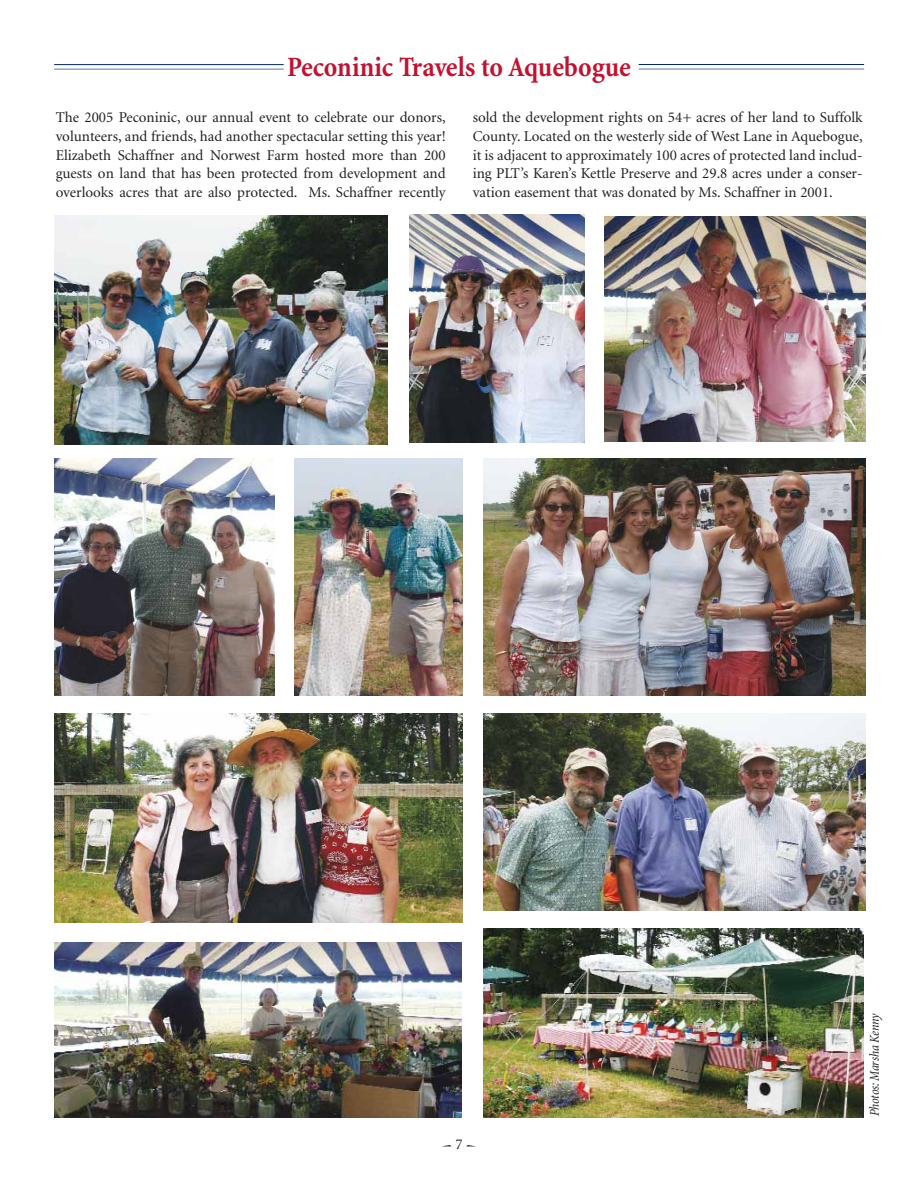
<style>
.page{position:relative;width:918px;height:1188px;background:#fff}
.page>*{position:absolute;margin:0;border:0;box-sizing:border-box;transform-origin:0 0}
.t1{font:700 condensed 28.5px "Minion";letter-spacing:-.005em;color:#c41130}
.t2{font:15px/18.8px "Minion";color:#231f20;text-align:justify}
.t3{font:italic condensed 13.5px "Minion";letter-spacing:-.015em;color:#231f20}
</style>
<div class="page">
<hr style="left:639px;top:64px;width:225px;height:1px;background:#002a5c">
<hr style="left:639px;top:69px;width:225px;height:1px;background:#61769f">
<hr style="left:54px;top:64px;width:230px;height:1px;background:#002a5c">
<hr style="left:54px;top:69px;width:230px;height:1px;background:#61769f">
<img style="left:54px;top:216px;width:334px;height:228px">
<img style="left:604px;top:216px;width:262px;height:226px">
<img style="left:410px;top:214px;width:175px;height:228px">
<img style="left:483px;top:713px;width:383px;height:198px">
<img style="left:54px;top:713px;width:408px;height:210px">
<img style="left:54px;top:459px;width:220px;height:236px">
<img style="left:295px;top:459px;width:168px;height:236px">
<img style="left:483px;top:459px;width:383px;height:236px">
<img style="left:483px;top:928px;width:381px;height:190px">
<img style="left:54px;top:943px;width:408px;height:175px">
<h1 class="t1" style="left:287px;top:55px;width:345px">Peconinic Travels to Aquebogue</h1>
<p class="t2" style="left:56px;top:109px;width:392px">The 2005 Peconinic, our annual event to celebrate our donors, volunteers, and friends, had another spectacular setting this year!<br>Elizabeth Schaffner and Norwest Farm hosted more than 200 guests on land that has been protected from development and overlooks acres that are also protected. Ms. Schaffner recently</p>
<p class="t2" style="left:473px;top:109px;width:392px">sold the development rights on 54+ acres of her land to Suffolk County. Located on the westerly side of West Lane in Aquebogue, it is adjacent to approximately 100 acres of protected land includ&shy;ing PLT’s Karen’s Kettle Preserve and 29.8 acres under a conser&shy;vation easement that was donated by Ms. Schaffner in 2001.</p>
<p class="t2" style="left:455px;top:1136px;width:9px">7</p>
<p class="t3" style="left:869px;top:1116px;width:104px;rotate:-90deg">Photos: Marsha Kenny</p>
</div>
